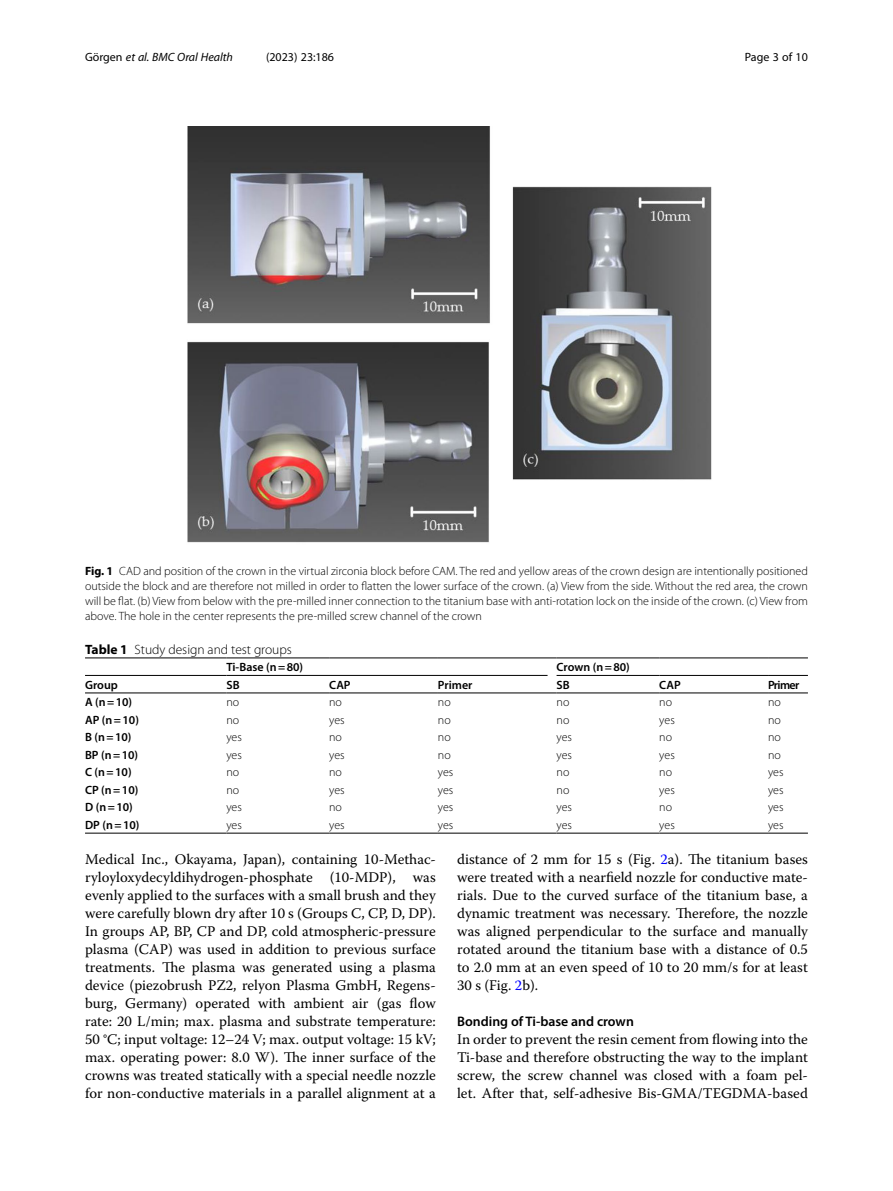
<style>
.page{position:relative;width:893px;height:1191px;background:#fff}
.page>*{position:absolute;margin:0;border:0;box-sizing:border-box;transform-origin:0 0}
.Body_Text_Indent{font:14.7px/18px "Warnock Pro";color:#000;text-align:justify}
.Body_Text{font:14.7px/18px "Warnock Pro";color:#000;text-align:justify}
.Head_2{font:600 13.8px "Myriad Pro";color:#000}
.Table_Caption{font:300 13.5px "Myriad Pro";color:#000}
.Figure_Caption{font:300 12px/15px "Myriad Pro";color:#000;text-align:justify}
.Table_Body{font:300 12px "Myriad Pro";color:#000}
.Table_Body-2{font:600 12px "Myriad Pro";color:#000}
.Table_Head{font:600 12px "Myriad Pro";color:#000}
.t1{font:italic 12px "Myriad Pro";color:#000}
.t2{font:12px "Myriad Pro";color:#000}
.Table_Head_Bridge_Ru{font:600 12px "Myriad Pro";color:#000}
.s1{font-style:normal}
.s2{font-weight:700}
.s3{color:#00f}
</style>
<div class="page">
<hr style="left:557px;top:657px;width:102px;height:1px;background:#000">
<hr style="left:659px;top:657px;width:109px;height:1px;background:#000">
<hr style="left:768px;top:657px;width:40px;height:1px;background:#000">
<hr style="left:85px;top:675px;width:141px;height:1px;background:#000">
<hr style="left:85px;top:692px;width:141px;height:1px;background:#000">
<hr style="left:226px;top:692px;width:103px;height:1px;background:#000">
<hr style="left:329px;top:692px;width:109px;height:1px;background:#000">
<hr style="left:438px;top:692px;width:119px;height:1px;background:#000">
<hr style="left:557px;top:675px;width:102px;height:1px;background:#000">
<hr style="left:557px;top:692px;width:102px;height:1px;background:#000">
<hr style="left:659px;top:675px;width:109px;height:1px;background:#000">
<hr style="left:659px;top:692px;width:109px;height:1px;background:#000">
<hr style="left:768px;top:675px;width:40px;height:1px;background:#000">
<hr style="left:768px;top:692px;width:40px;height:1px;background:#000">
<hr style="left:85px;top:833px;width:141px;height:1px;background:#000">
<hr style="left:226px;top:833px;width:103px;height:1px;background:#000">
<hr style="left:329px;top:833px;width:109px;height:1px;background:#000">
<hr style="left:438px;top:833px;width:119px;height:1px;background:#000">
<hr style="left:557px;top:833px;width:102px;height:1px;background:#000">
<hr style="left:659px;top:833px;width:109px;height:1px;background:#000">
<hr style="left:768px;top:833px;width:40px;height:1px;background:#000">
<hr style="left:85px;top:657px;width:141px;height:1px;background:#000">
<hr style="left:226px;top:657px;width:103px;height:1px;background:#000">
<hr style="left:329px;top:657px;width:109px;height:1px;background:#000">
<hr style="left:438px;top:657px;width:119px;height:1px;background:#000">
<hr style="left:226px;top:675px;width:322px;height:1px;background:#000">
<img style="left:187px;top:126px;width:525px;height:417px">
<p class="t1" style="left:85px;top:50px;width:149px"><span class="s1">Görgen</span> et al. BMC Oral Health</p>
<p class="t2" style="left:266px;top:50px;width:70px">(2023) 23:186</p>
<p class="t2" style="left:745px;top:50px;width:65px">Page 3 of 10</p>
<p class="Figure_Caption" style="left:85px;top:563px;width:724px"><span class="s2">Fig. 1</span> CAD and position of the crown in the virtual zirconia block before CAM. The red and yellow areas of the crown design are intentionally positioned outside the block and are therefore not milled in order to flatten the lower surface of the crown. (a) View from the side. Without the red area, the crown will be flat. (b) View from below with the pre-milled inner connection to the titanium base with anti-rotation lock on the inside of the crown. (c) View from above. The hole in the center represents the pre-milled screw channel of the crown</p>
<p class="Table_Caption" style="left:85px;top:642px;width:208px"><span class="s2">Table 1</span> Study design and test groups</p>
<p class="Table_Head_Bridge_Ru" style="left:226px;top:659px;width:78px">Ti-Base (n=80)</p>
<p class="Table_Head" style="left:557px;top:659px;width:75px">Crown (n=80)</p>
<p class="Table_Head" style="left:85px;top:677px;width:34px">Group</p>
<p class="Table_Head" style="left:226px;top:677px;width:15px">SB</p>
<p class="Table_Head" style="left:329px;top:677px;width:23px">CAP</p>
<p class="Table_Head" style="left:438px;top:677px;width:36px">Primer</p>
<p class="Table_Head" style="left:557px;top:677px;width:15px">SB</p>
<p class="Table_Head" style="left:659px;top:677px;width:23px">CAP</p>
<p class="Table_Head" style="left:768px;top:677px;width:33px">Primer</p>
<p class="Table_Body-2" style="left:85px;top:694px;width:49px">A (n=10)</p>
<p class="Table_Body" style="left:226px;top:695px;width:14px">no</p>
<p class="Table_Body" style="left:329px;top:695px;width:14px">no</p>
<p class="Table_Body" style="left:438px;top:695px;width:14px">no</p>
<p class="Table_Body" style="left:557px;top:695px;width:14px">no</p>
<p class="Table_Body" style="left:659px;top:695px;width:14px">no</p>
<p class="Table_Body" style="left:768px;top:695px;width:14px">no</p>
<p class="Table_Body-2" style="left:85px;top:712px;width:55px">AP (n=10)</p>
<p class="Table_Body" style="left:226px;top:713px;width:14px">no</p>
<p class="Table_Body" style="left:329px;top:713px;width:17px">yes</p>
<p class="Table_Body" style="left:438px;top:713px;width:14px">no</p>
<p class="Table_Body" style="left:557px;top:713px;width:14px">no</p>
<p class="Table_Body" style="left:659px;top:713px;width:17px">yes</p>
<p class="Table_Body" style="left:768px;top:713px;width:14px">no</p>
<p class="Table_Body-2" style="left:85px;top:729px;width:48px">B (n=10)</p>
<p class="Table_Body" style="left:226px;top:730px;width:17px">yes</p>
<p class="Table_Body" style="left:329px;top:730px;width:14px">no</p>
<p class="Table_Body" style="left:438px;top:730px;width:14px">no</p>
<p class="Table_Body" style="left:557px;top:730px;width:17px">yes</p>
<p class="Table_Body" style="left:659px;top:730px;width:14px">no</p>
<p class="Table_Body" style="left:768px;top:730px;width:14px">no</p>
<p class="Table_Body-2" style="left:85px;top:747px;width:55px">BP (n=10)</p>
<p class="Table_Body" style="left:226px;top:748px;width:17px">yes</p>
<p class="Table_Body" style="left:329px;top:748px;width:17px">yes</p>
<p class="Table_Body" style="left:438px;top:748px;width:14px">no</p>
<p class="Table_Body" style="left:557px;top:748px;width:17px">yes</p>
<p class="Table_Body" style="left:659px;top:748px;width:17px">yes</p>
<p class="Table_Body" style="left:768px;top:748px;width:14px">no</p>
<p class="Table_Body-2" style="left:85px;top:764px;width:48px">C (n=10)</p>
<p class="Table_Body" style="left:226px;top:765px;width:14px">no</p>
<p class="Table_Body" style="left:329px;top:765px;width:14px">no</p>
<p class="Table_Body" style="left:438px;top:765px;width:17px">yes</p>
<p class="Table_Body" style="left:557px;top:765px;width:14px">no</p>
<p class="Table_Body" style="left:659px;top:765px;width:14px">no</p>
<p class="Table_Body" style="left:768px;top:765px;width:17px">yes</p>
<p class="Table_Body-2" style="left:85px;top:782px;width:55px">CP (n=10)</p>
<p class="Table_Body" style="left:226px;top:783px;width:14px">no</p>
<p class="Table_Body" style="left:329px;top:783px;width:17px">yes</p>
<p class="Table_Body" style="left:438px;top:783px;width:17px">yes</p>
<p class="Table_Body" style="left:557px;top:783px;width:14px">no</p>
<p class="Table_Body" style="left:659px;top:783px;width:17px">yes</p>
<p class="Table_Body" style="left:768px;top:783px;width:17px">yes</p>
<p class="Table_Body-2" style="left:85px;top:799px;width:49px">D (n=10)</p>
<p class="Table_Body" style="left:226px;top:800px;width:17px">yes</p>
<p class="Table_Body" style="left:329px;top:800px;width:14px">no</p>
<p class="Table_Body" style="left:438px;top:800px;width:17px">yes</p>
<p class="Table_Body" style="left:557px;top:800px;width:17px">yes</p>
<p class="Table_Body" style="left:659px;top:800px;width:14px">no</p>
<p class="Table_Body" style="left:768px;top:800px;width:17px">yes</p>
<p class="Table_Body-2" style="left:85px;top:817px;width:56px">DP (n=10)</p>
<p class="Table_Body" style="left:226px;top:818px;width:17px">yes</p>
<p class="Table_Body" style="left:329px;top:818px;width:17px">yes</p>
<p class="Table_Body" style="left:438px;top:818px;width:17px">yes</p>
<p class="Table_Body" style="left:557px;top:818px;width:17px">yes</p>
<p class="Table_Body" style="left:659px;top:818px;width:17px">yes</p>
<p class="Table_Body" style="left:768px;top:818px;width:17px">yes</p>
<p class="Body_Text_Indent" style="left:85px;top:850px;width:352px">Medical Inc., Okayama, Japan), containing 10-Methac&shy;ryloyloxydecyldihydrogen-phosphate (10-MDP), was evenly applied to the surfaces with a small brush and they were carefully blown dry after 10 s (Groups C, CP, D, DP).<br>In groups AP, BP, CP and DP, cold atmospheric-pressure plasma (CAP) was used in addition to previous surface treatments. The plasma was generated using a plasma device (piezobrush PZ2, relyon Plasma GmbH, Regens&shy;burg, Germany) operated with ambient air (gas flow rate: 20 L/min; max. plasma and substrate temperature:<br>50 °C; input voltage: 12–24 V; max. output voltage: 15 kV; max. operating power: 8.0 W). The inner surface of the crowns was treated statically with a special needle nozzle for non-conductive materials in a parallel alignment at a</p>
<p class="Body_Text_Indent" style="left:457px;top:850px;width:352px">distance of 2 mm for 15 s (Fig. <span class="s3">2</span>a). The titanium bases were treated with a nearfield nozzle for conductive mate&shy;rials. Due to the curved surface of the titanium base, a dynamic treatment was necessary. Therefore, the nozzle was aligned perpendicular to the surface and manually rotated around the titanium base with a distance of 0.5 to 2.0 mm at an even speed of 10 to 20 mm/s for at least 30 s (Fig. <span class="s3">2</span>b).</p>
<p class="Head_2" style="left:457px;top:1013px;width:178px">Bonding of Ti-base and crown</p>
<p class="Body_Text" style="left:457px;top:1030px;width:352px">In order to prevent the resin cement from flowing into the Ti-base and therefore obstructing the way to the implant screw, the screw channel was closed with a foam pel&shy;let. After that, self-adhesive Bis-GMA/TEGDMA-based</p>
</div>
